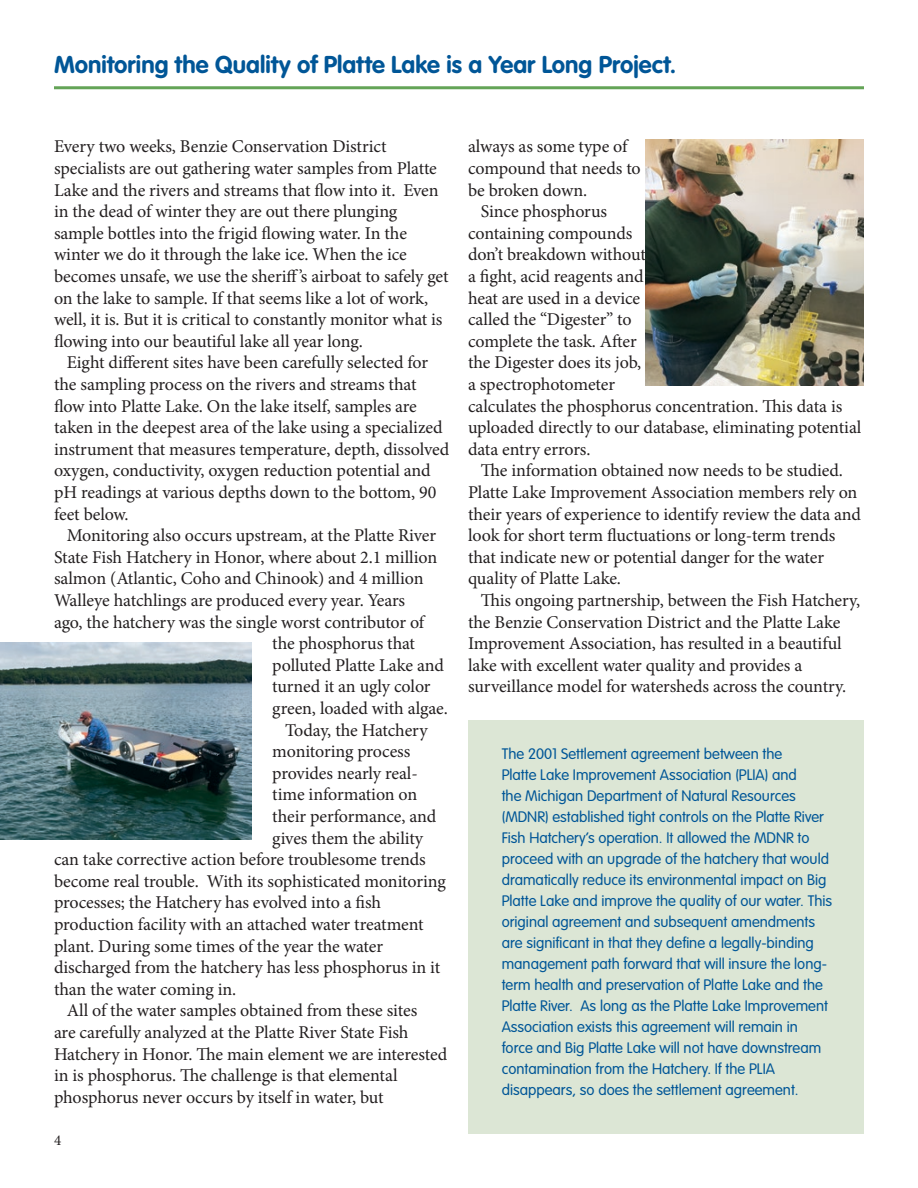
<style>
.page{position:relative;width:918px;height:1188px;background:#fff}
.page>*{position:absolute;margin:0;border:0;box-sizing:border-box;transform-origin:0 0}
.t1{font:700 24px "VAG Rounded";letter-spacing:.005em;color:#005697}
.t2{font:18px/21.6px "Minion Pro";letter-spacing:-.01em;color:#231f20}
.t3{font:300 15px/21px "VAG Rounded";color:#005697}
.t4{font:15px "Minion Pro";color:#231f20}
</style>
<div class="page">
<hr style="left:54px;top:86px;width:810px;height:3px;background:#64a457">
<img style="left:0;top:643px;width:252px;height:196px">
<img style="left:646px;top:139px;width:218px;height:247px">
<div style="left:468px;top:720px;width:396px;height:414px;background:#dce6d5"></div>
<h1 class="t1" style="left:54px;top:50px;width:624px">Monitoring the Quality of Platte Lake is a Year Long Project.</h1>
<p class="t2" style="left:54px;top:136px;width:396px">Every two weeks, Benzie Conservation District specialists are out gathering water samples from Platte Lake and the rivers and streams that flow into it. Even in the dead of winter they are out there plunging sample bottles into the frigid flowing water. In the winter we do it through the lake ice. When the ice becomes unsafe, we use the sheriff’s airboat to safely get on the lake to sample. If that seems like a lot of work, well, it is. But it is critical to constantly monitor what is flowing into our beautiful lake all year long.</p>
<p class="t2" style="left:54px;top:352px;width:397px;text-indent:13px">Eight different sites have been carefully selected for the sampling process on the rivers and streams that flow into Platte Lake. On the lake itself, samples are taken in the deepest area of the lake using a specialized instrument that measures temperature, depth, dissolved oxygen, conductivity, oxygen reduction potential and pH readings at various depths down to the bottom, 90 feet below.</p>
<p class="t2" style="left:67px;top:525px;width:371px">Monitoring also occurs upstream, at the Platte River</p>
<p class="t2" style="left:54px;top:546px;width:385px">State Fish Hatchery in Honor, where about 2.1 million</p>
<p class="t2" style="left:54px;top:568px;width:371px">salmon (Atlantic, Coho and Chinook) and 4 million</p>
<p class="t2" style="left:54px;top:590px;width:353px">Walleye hatchlings are produced every year. Years</p>
<p class="t2" style="left:54px;top:611px;width:372px">ago, the hatchery was the single worst contributor of</p>
<p class="t2" style="left:272px;top:633px;width:144px">the phosphorus that</p>
<p class="t2" style="left:272px;top:654px;width:173px">polluted Platte Lake and</p>
<p class="t2" style="left:272px;top:676px;width:160px">turned it an ugly color</p>
<p class="t2" style="left:272px;top:698px;width:177px">green, loaded with algae.</p>
<p class="t2" style="left:285px;top:719px;width:144px">Today, the Hatchery</p>
<p class="t2" style="left:272px;top:741px;width:140px">monitoring process</p>
<p class="t2" style="left:272px;top:762px;width:147px">provides nearly real-</p>
<p class="t2" style="left:272px;top:784px;width:147px">time information on</p>
<p class="t2" style="left:272px;top:806px;width:165px">their performance, and</p>
<p class="t2" style="left:272px;top:827px;width:152px">gives them the ability</p>
<p class="t2" style="left:54px;top:849px;width:373px">can take corrective action before troublesome trends</p>
<p class="t2" style="left:54px;top:870px;width:393px">become real trouble. With its sophisticated monitoring</p>
<p class="t2" style="left:54px;top:892px;width:329px">processes; the Hatchery has evolved into a fish</p>
<p class="t2" style="left:54px;top:914px;width:371px">production facility with an attached water treatment</p>
<p class="t2" style="left:54px;top:935px;width:331px">plant. During some times of the year the water</p>
<p class="t2" style="left:54px;top:957px;width:388px">discharged from the hatchery has less phosphorus in it</p>
<p class="t2" style="left:54px;top:978px;width:184px">than the water coming in.</p>
<p class="t2" style="left:67px;top:1000px;width:352px">All of the water samples obtained from these sites</p>
<p class="t2" style="left:54px;top:1022px;width:356px">are carefully analyzed at the Platte River State Fish</p>
<p class="t2" style="left:54px;top:1043px;width:395px">Hatchery in Honor. The main element we are interested</p>
<p class="t2" style="left:54px;top:1065px;width:345px">in is phosphorus. The challenge is that elemental</p>
<p class="t2" style="left:54px;top:1086px;width:331px">phosphorus never occurs by itself in water, but</p>
<p class="t4" style="left:54px;top:1130px;width:9px">4</p>
<p class="t2" style="left:468px;top:136px;width:161px">always as some type of</p>
<p class="t2" style="left:468px;top:158px;width:174px">compound that needs to</p>
<p class="t2" style="left:468px;top:179px;width:121px">be broken down.</p>
<p class="t2" style="left:481px;top:201px;width:128px">Since phosphorus</p>
<p class="t2" style="left:468px;top:222px;width:166px">containing compounds</p>
<p class="t2" style="left:468px;top:244px;width:179px">don’t breakdown without</p>
<p class="t2" style="left:468px;top:266px;width:177px">a fight, acid reagents and</p>
<p class="t2" style="left:468px;top:287px;width:174px">heat are used in a device</p>
<p class="t2" style="left:468px;top:309px;width:165px">called the “Digester” to</p>
<p class="t2" style="left:468px;top:330px;width:170px">complete the task. After</p>
<p class="t2" style="left:468px;top:352px;width:175px">the Digester does its job,</p>
<p class="t2" style="left:468px;top:374px;width:149px">a spectrophotometer</p>
<p class="t2" style="left:468px;top:395px;width:376px">calculates the phosphorus concentration. This data is</p>
<p class="t2" style="left:468px;top:417px;width:395px">uploaded directly to our database, eliminating potential</p>
<p class="t2" style="left:468px;top:438px;width:124px">data entry errors.</p>
<p class="t2" style="left:481px;top:460px;width:364px">The information obtained now needs to be studied.</p>
<p class="t2" style="left:468px;top:482px;width:391px">Platte Lake Improvement Association members rely on</p>
<p class="t2" style="left:468px;top:503px;width:395px">their years of experience to identify review the data and</p>
<p class="t2" style="left:468px;top:525px;width:369px">look for short term fluctuations or long-term trends</p>
<p class="t2" style="left:468px;top:546px;width:358px">that indicate new or potential danger for the water</p>
<p class="t2" style="left:468px;top:568px;width:155px">quality of Platte Lake.</p>
<p class="t2" style="left:481px;top:590px;width:381px">This ongoing partnership, between the Fish Hatchery,</p>
<p class="t2" style="left:468px;top:611px;width:374px">the Benzie Conservation District and the Platte Lake</p>
<p class="t2" style="left:468px;top:633px;width:375px">Improvement Association, has resulted in a beautiful</p>
<p class="t2" style="left:468px;top:654px;width:336px">lake with excellent water quality and provides a</p>
<p class="t2" style="left:468px;top:676px;width:380px">surveillance model for watersheds across the country.</p>
<p class="t3" style="left:502px;top:743px;width:332px">The 2001 Settlement agreement between the<br>Platte Lake Improvement Association (PLIA) and<br>the Michigan Department of Natural Resources (MDNR) established tight controls on the Platte River Fish Hatchery’s operation. It allowed the MDNR to proceed with an upgrade of the hatchery that would dramatically reduce its environmental impact on Big Platte Lake and improve the quality of our water. This original agreement and subsequent amendments are significant in that they define a legally-binding management path forward that will insure the long&shy;term health and preservation of Platte Lake and the Platte River. As long as the Platte Lake Improvement Association exists this agreement will remain in force and Big Platte Lake will not have downstream contamination from the Hatchery. If the PLIA disappears, so does the settlement agreement.</p>
</div>
